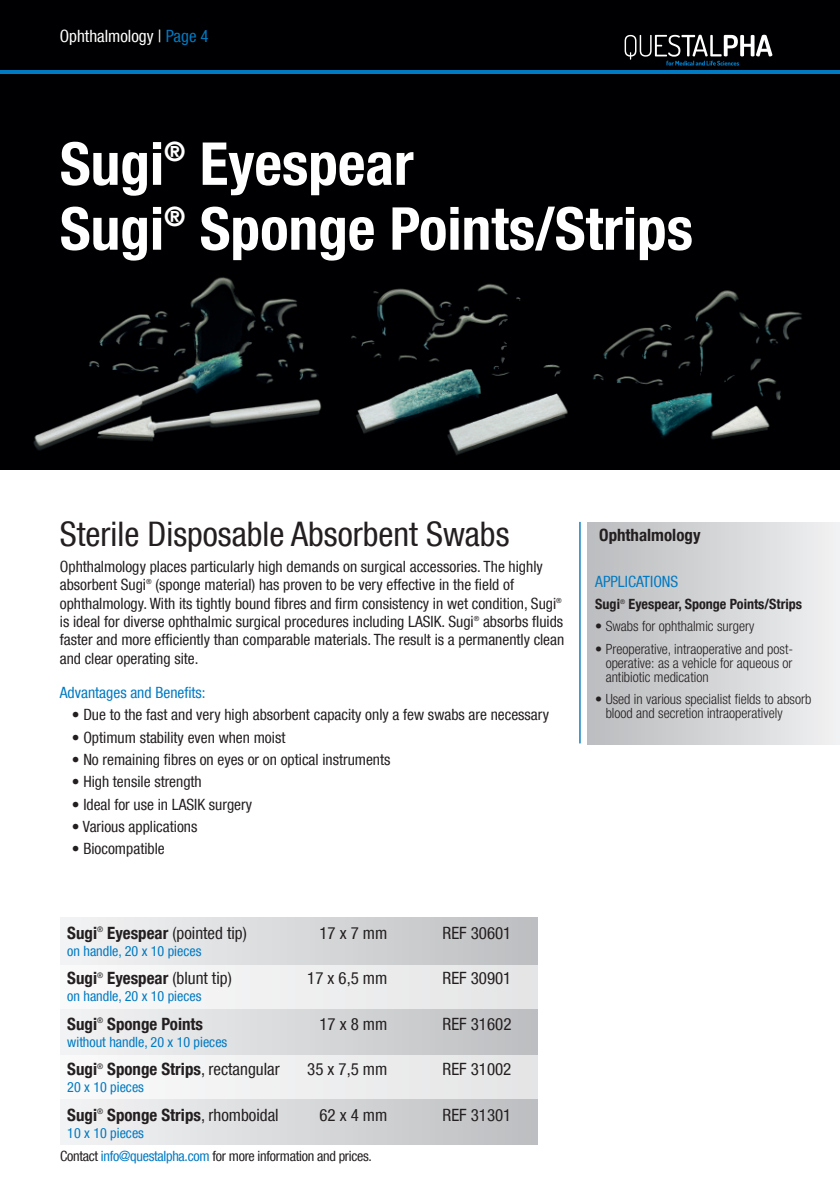
<style>
.page{position:relative;width:840px;height:1191px;background:#fff}
.page>*{position:absolute;margin:0;border:0;box-sizing:border-box;transform-origin:0 0}
.t1{font:700 condensed 59.2px "Helvetica Neue LT Com";color:#fff}
.t2{font:condensed 33.8px "Helvetica Neue LT Com";color:#231f20}
.t3{font:700 condensed 26.6px "Helvetica Neue LT Com";color:#fff}
.t4{font:condensed 17px "Helvetica Neue LT Com";color:#231f20}
.t5{font:700 condensed 17px "Helvetica Neue LT Com";color:#231f20}
.t6{font:condensed 17px "Helvetica Neue LT Com";color:#fff}
.t7{font:condensed 15.6px/18.4px "Helvetica Neue LT Com";color:#231f20}
.t8{font:condensed 15.6px "Helvetica Neue LT Com";color:#007ac2}
.t9{font:300 condensed 14.2px/14.2px "Helvetica Neue LT Com";color:#231f20;text-align:justify}
.t10{font:condensed 14.2px "Helvetica Neue LT Com";color:#007ac2}
.t11{font:condensed 14.2px "Helvetica Neue LT Com";letter-spacing:-.02em;color:#231f20}
.t12{font:700 condensed 14.2px "Helvetica Neue LT Com";color:#231f20}
.t13{font:condensed 7.6px "Helvetica Neue LT Com";color:#231f20}
.t14{font:condensed 7px "Helvetica Neue LT Com";color:#231f20}
.t15{font:condensed 6.4px "Helvetica Neue LT Com";color:#231f20}
.s1{color:#007ac2}
.s2{font-weight:700}
.s3{font-weight:400}
</style>
<div class="page">
<div style="left:0;top:0;width:839px;height:469px;background:#000002"></div>
<div style="left:587px;top:522px;width:252px;height:222px;background:linear-gradient(to right,#babbbe,#eff0f1)"></div>
<img style="left:351px;top:283px;width:217px;height:172px">
<img style="left:593px;top:290px;width:209px;height:150px">
<img style="left:33px;top:277px;width:289px;height:174px">
<hr style="left:579px;top:522px;width:1px;height:221px;background:#007ac2">
<div style="left:60px;top:917px;width:477px;height:227px;background:linear-gradient(to right,#f3f4f5,#bdbec1)"></div>
<div style="left:56px;top:965px;width:491px;height:43px;background:#eff0f1"></div>
<div style="left:56px;top:1055px;width:491px;height:44px;background:#eff0f1"></div>
<svg style="left:624px;top:35px;width:148px;height:31px"></svg>
<hr style="left:0;top:70px;width:839px;height:4px;background:#007ac2">
<p class="t6" style="left:60px;top:26px;width:150px">Ophthalmology | <span class="s1">Page 4</span></p>
<h1 class="t1" style="left:60px;top:128px;width:106px">Sugi</h1>
<h3 class="t3" style="left:164px;top:136px;width:23px">®</h3>
<h1 class="t1" style="left:200px;top:128px;width:215px">Eyespear</h1>
<h1 class="t1" style="left:60px;top:193px;width:106px">Sugi</h1>
<h3 class="t3" style="left:164px;top:201px;width:23px">®</h3>
<h1 class="t1" style="left:200px;top:193px;width:494px">Sponge Points/Strips</h1>
<h2 class="t2" style="left:60px;top:514px;width:451px">Sterile Disposable Absorbent Swabs</h2>
<p class="t7" style="left:60px;top:557px;width:484px">Ophthalmology places particularly high demands on surgical accessories. The highly absorbent Sugi</p>
<p class="t7" style="left:60px;top:575px;width:497px;text-indent:95px">(sponge material) has proven to be very effective in the field of ophthalmology. With its tightly bound fibres and firm consistency in wet condition, Sugi</p>
<p class="t14" style="left:146px;top:577px;width:7px">®</p>
<p class="t14" style="left:556px;top:596px;width:7px">®</p>
<p class="t7" style="left:60px;top:612px;width:505px;text-align:justify;text-indent:423px">absorbs fluids faster and more efficiently than comparable materials. The result is a permanently clean and clear operating site.</p>
<p class="t8" style="left:60px;top:683px;width:147px">Advantages and Benefits:</p>
<p class="t7" style="left:72px;top:705px;width:478px">• Due to the fast and very high absorbent capacity only a few swabs are necessary</p>
<p class="t7" style="left:72px;top:728px;width:215px">• Optimum stability even when moist</p>
<p class="t7" style="left:72px;top:750px;width:320px">• No remaining fibres on eyes or on optical instruments</p>
<p class="t7" style="left:72px;top:772px;width:131px">• High tensile strength</p>
<p class="t7" style="left:72px;top:795px;width:182px">• Ideal for use in LASIK surgery</p>
<p class="t7" style="left:72px;top:817px;width:127px">• Various applications</p>
<p class="t7" style="left:72px;top:839px;width:94px">• Biocompatible</p>
<p class="t7" style="left:60px;top:612px;width:415px">is ideal for diverse ophthalmic surgical procedures including LASIK. Sugi</p>
<p class="t14" style="left:473px;top:614px;width:7px">®</p>
<p class="t5" style="left:67px;top:922px;width:31px">Sugi</p>
<p class="t13" style="left:97px;top:925px;width:8px">®</p>
<p class="t4" style="left:107px;top:923px;width:141px"><span class="s2">Eyespear</span> (pointed tip)</p>
<p class="t4" style="left:319px;top:923px;width:69px">17 x 7 mm</p>
<p class="t4" style="left:442px;top:923px;width:70px">REF 30601</p>
<p class="t10" style="left:67px;top:942px;width:136px">on handle, 20 x 10 pieces</p>
<p class="t5" style="left:67px;top:968px;width:31px">Sugi</p>
<p class="t13" style="left:97px;top:970px;width:8px">®</p>
<p class="t4" style="left:107px;top:968px;width:126px"><span class="s2">Eyespear</span> (blunt tip)</p>
<p class="t4" style="left:307px;top:968px;width:82px">17 x 6,5 mm</p>
<p class="t4" style="left:442px;top:968px;width:70px">REF 30901</p>
<p class="t10" style="left:67px;top:988px;width:136px">on handle, 20 x 10 pieces</p>
<p class="t5" style="left:67px;top:1013px;width:31px">Sugi</p>
<p class="t13" style="left:97px;top:1016px;width:8px">®</p>
<p class="t5" style="left:107px;top:1013px;width:97px">Sponge Points</p>
<p class="t4" style="left:319px;top:1014px;width:69px">17 x 8 mm</p>
<p class="t4" style="left:442px;top:1014px;width:70px">REF 31602</p>
<p class="t10" style="left:67px;top:1033px;width:161px">without handle, 20 x 10 pieces</p>
<p class="t5" style="left:67px;top:1059px;width:31px">Sugi</p>
<p class="t13" style="left:97px;top:1061px;width:8px">®</p>
<p class="t5" style="left:107px;top:1059px;width:174px">Sponge Strips<span class="s3">, rectangular</span></p>
<p class="t4" style="left:307px;top:1059px;width:82px">35 x 7,5 mm</p>
<p class="t4" style="left:442px;top:1059px;width:70px">REF 31002</p>
<p class="t10" style="left:67px;top:1079px;width:78px">20 x 10 pieces</p>
<p class="t5" style="left:67px;top:1104px;width:31px">Sugi</p>
<p class="t13" style="left:97px;top:1107px;width:8px">®</p>
<p class="t5" style="left:107px;top:1104px;width:173px">Sponge Strips<span class="s3">, rhomboidal</span></p>
<p class="t4" style="left:319px;top:1104px;width:69px">62 x 4 mm</p>
<p class="t4" style="left:442px;top:1104px;width:70px">REF 31301</p>
<p class="t10" style="left:67px;top:1124px;width:78px">10 x 10 pieces</p>
<p class="t11" style="left:60px;top:1147px;width:313px">Contact <span class="s1">info@questalpha.com</span> for more information and prices.</p>
<p class="t5" style="left:599px;top:525px;width:103px">Ophthalmology</p>
<p class="t8" style="left:595px;top:572px;width:85px">APPLICATIONS</p>
<p class="t12" style="left:595px;top:596px;width:26px">Sugi</p>
<p class="t15" style="left:619px;top:597px;width:7px">®</p>
<p class="t12" style="left:628px;top:596px;width:175px">Eyespear, Sponge Points/Strips</p>
<p class="t9" style="left:595px;top:619px;width:161px">• Swabs for ophthalmic surgery</p>
<p class="t9" style="left:605px;top:641px;width:189px;text-indent:-10px">• Preoperative, intraoperative and post&shy;operative: as a vehicle for aqueous or antibiotic medication</p>
<p class="t9" style="left:605px;top:691px;width:207px;text-indent:-10px">• Used in various specialist fields to absorb blood and secretion intraoperatively</p>
</div>
